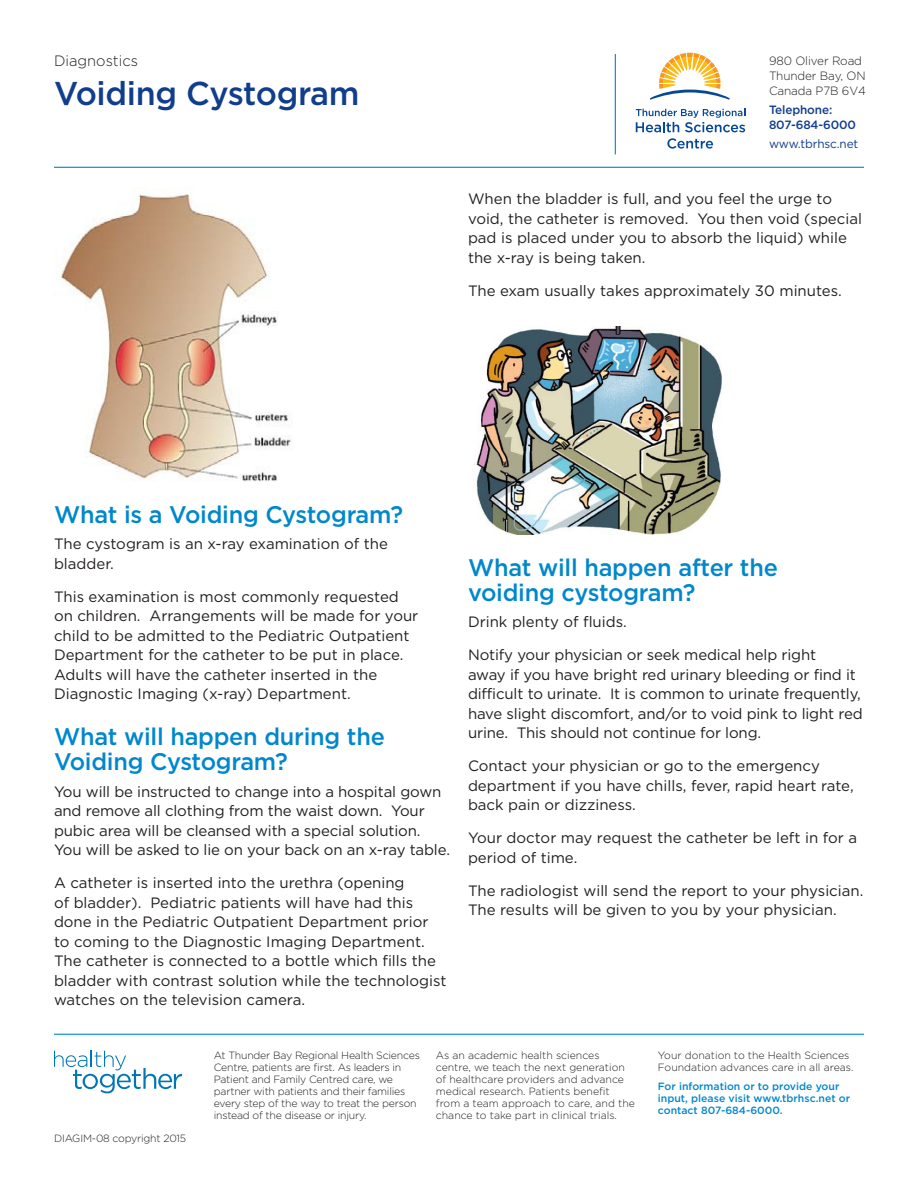
<style>
.page{position:relative;width:918px;height:1188px;background:#fff}
.page>*{position:absolute;margin:0;border:0;box-sizing:border-box;transform-origin:0 0}
.t1{font:500 33px "Gotham";letter-spacing:-.01em;color:#103d8c}
.t2{font:500 24px/25.5px "Gotham";letter-spacing:-.01em;color:#0087cd}
.t3{font:15px/19.5px "Gotham";color:#231f20}
.t4{font:300 15px "Gotham";color:#231f20}
.t5{font:300 12px/15px "Gotham";letter-spacing:-.01em;color:#231f20}
.t6{font:500 12px/15px "Gotham";letter-spacing:-.01em;color:#103d8c}
.t7{font:12px "Gotham";letter-spacing:-.01em;color:#103d8c}
.t8{font:300 10.5px/12px "Gotham";color:#231f20}
.t9{font:300 10.5px/12px "Gotham";letter-spacing:-.02em;color:#231f20}
.t10{font:500 10.5px/12px "Gotham";color:#0087cd}
</style>
<div class="page">
<hr style="left:54px;top:167px;width:810px;height:1px;background:#0087cd">
<hr style="left:615px;top:54px;width:1px;height:100px;background:#0087cd">
<svg style="left:650px;top:53px;width:80px;height:47px"></svg>
<svg style="left:636px;top:109px;width:109px;height:23px"></svg>
<svg style="left:667px;top:138px;width:46px;height:11px"></svg>
<svg style="left:54px;top:1051px;width:128px;height:42px"></svg>
<hr style="left:54px;top:1034px;width:810px;height:1px;background:#0087cd">
<img style="left:61px;top:187px;width:230px;height:295px">
<img style="left:476px;top:326px;width:246px;height:209px">
<p class="t4" style="left:54px;top:51px;width:86px">Diagnostics</p>
<p class="t1" style="left:54px;top:74px;width:307px">Voiding Cystogram</p>
<p class="t5" style="left:769px;top:53px;width:98px">980 Oliver Road<br>Thunder Bay, ON<br>Canada P7B 6V4</p>
<p class="t6" style="left:769px;top:102px;width:89px">Telephone:<br>807-684-6000</p>
<p class="t7" style="left:769px;top:138px;width:91px">www.tbrhsc.net</p>
<p class="t3" style="left:468px;top:189px;width:395px">When the bladder is full, and you feel the urge to void, the catheter is removed. You then void (special pad is placed under you to absorb the liquid) while the x-ray is being taken.</p>
<p class="t3" style="left:468px;top:280px;width:375px">The exam usually takes approximately 30 minutes.</p>
<p class="t2" style="left:54px;top:501px;width:351px">What is a Voiding Cystogram?</p>
<p class="t3" style="left:54px;top:534px;width:336px">The cystogram is an x-ray examination of the bladder.</p>
<p class="t3" style="left:54px;top:586px;width:366px">This examination is most commonly requested on children. Arrangements will be made for your child to be admitted to the Pediatric Outpatient Department for the catheter to be put in place.<br>Adults will have the catheter inserted in the Diagnostic Imaging (x-ray) Department.</p>
<p class="t2" style="left:54px;top:723px;width:332px">What will happen during the<br>Voiding Cystogram?</p>
<p class="t3" style="left:54px;top:781px;width:398px">You will be instructed to change into a hospital gown and remove all clothing from the waist down. Your pubic area will be cleansed with a special solution.<br>You will be asked to lie on your back on an x-ray table.</p>
<p class="t3" style="left:54px;top:873px;width:394px">A catheter is inserted into the urethra (opening<br>of bladder). Pediatric patients will have had this done in the Pediatric Outpatient Department prior to coming to the Diagnostic Imaging Department.<br>The catheter is connected to a bottle which fills the bladder with contrast solution while the technologist watches on the television camera.</p>
<p class="t2" style="left:468px;top:554px;width:311px">What will happen after the voiding cystogram?</p>
<p class="t3" style="left:468px;top:612px;width:160px">Drink plenty of fluids.</p>
<p class="t3" style="left:468px;top:645px;width:396px">Notify your physician or seek medical help right<br>away if you have bright red urinary bleeding or find it difficult to urinate. It is common to urinate frequently, have slight discomfort, and/or to void pink to light red urine. This should not continue for long.</p>
<p class="t3" style="left:468px;top:756px;width:387px">Contact your physician or go to the emergency department if you have chills, fever, rapid heart rate, back pain or dizziness.</p>
<p class="t3" style="left:468px;top:828px;width:391px">Your doctor may request the catheter be left in for a period of time.</p>
<p class="t3" style="left:468px;top:880px;width:397px">The radiologist will send the report to your physician.<br>The results will be given to you by your physician.</p>
<p class="t9" style="left:54px;top:1132px;width:134px">DIAGIM-08 copyright 2015</p>
<p class="t9" style="left:214px;top:1049px;width:208px">At Thunder Bay Regional Health Sciences Centre, patients are first. As leaders in Patient and Family Centred care, we partner with patients and their families every step of the way to treat the person instead of the disease or injury.</p>
<p class="t8" style="left:436px;top:1049px;width:201px">As an academic health sciences centre, we teach the next generation of healthcare providers and advance medical research. Patients benefit from a team approach to care, and the chance to take part in clinical trials.</p>
<p class="t8" style="left:658px;top:1049px;width:197px">Your donation to the Health Sciences<br>Foundation advances care in all areas.</p>
<p class="t10" style="left:658px;top:1080px;width:194px">For information or to provide your input, please visit www.tbrhsc.net or contact 807-684-6000.</p>
</div>
